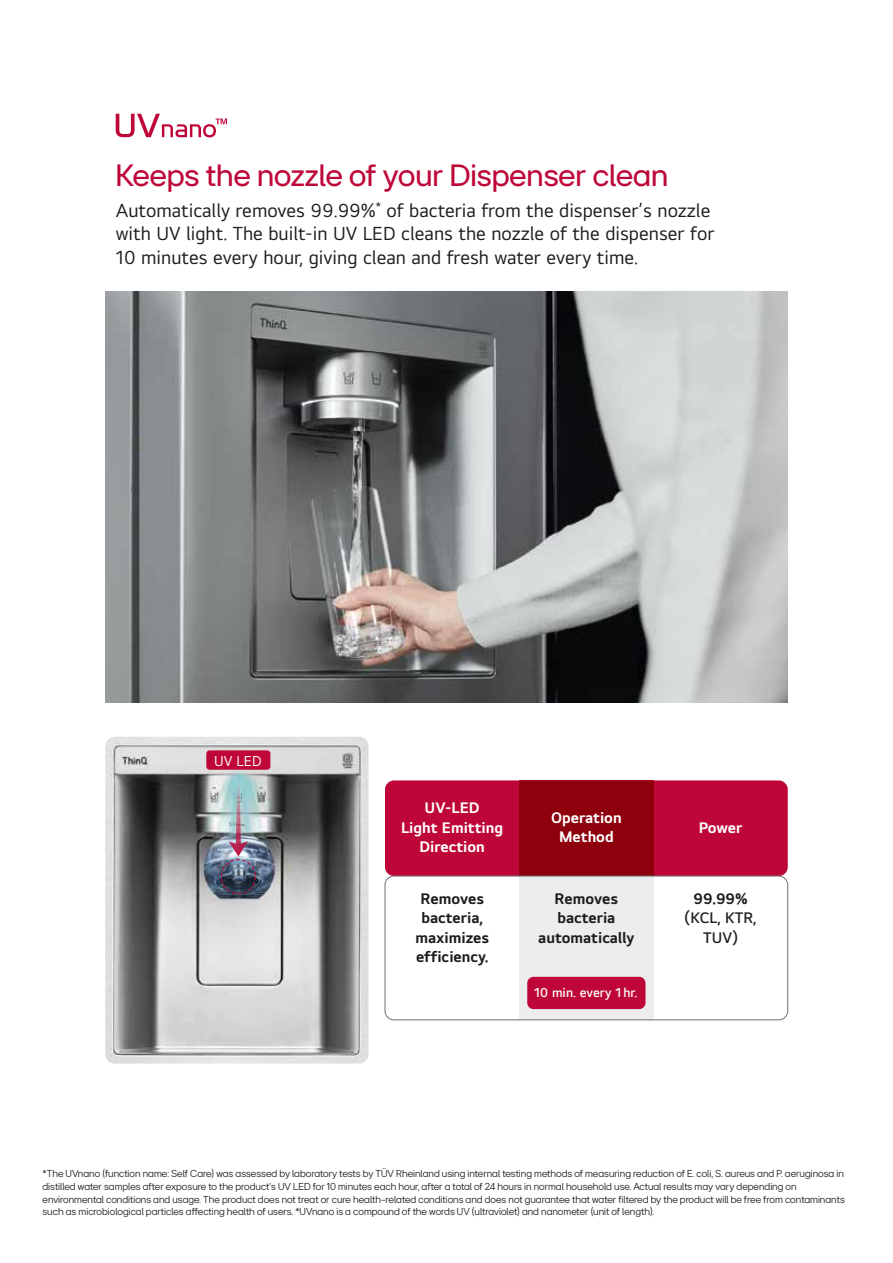
<style>
.page{position:relative;width:893px;height:1263px;background:#fff}
.page>*{position:absolute;margin:0;border:0;box-sizing:border-box;transform-origin:0 0}
.t1{font:32.1px "LGEI Headline";color:#be0738}
.t2{font:19.5px/23.4px "LGEI Text Rg TTF";color:#1d1d1b}
.t3{font:15.75px/19.4px "LGEI Text Bd TTF";color:#1d1d1b;text-align:center}
.t4{font:15.75px/19.4px "LGEI Text Bd TTF";color:#fff;text-align:center}
.t5{font:15.75px/19.4px "LGEI Text Sb TTF";color:#1d1d1b;text-align:center}
.t6{font:14.7px "LGEI Text Rg TTF";color:#fff}
.t7{font:13.35px "LGEI Text Sb TTF";color:#fff}
.t8{font:300 10.5px/12.6px "LGEI Headline";color:#1d1d1b}
</style>
<div class="page">
<img style="left:105px;top:291px;width:683px;height:411px">
<svg style="left:116px;top:114px;width:111px;height:23px"></svg>
<img style="left:105px;top:737px;width:263px;height:326px">
<div style="left:206px;top:750px;width:64px;height:20px;background:#be0738;border-radius:3px"></div>
<svg style="left:229px;top:775px;width:19px;height:81px;background:#a6aeb9"></svg>
<div style="left:221px;top:859px;width:35px;height:35px;border:1px dashed #be0738;border-radius:50%"></div>
<div style="left:385px;top:780px;width:403px;height:96px;background:#be0738;border-radius:9px"></div>
<div style="left:519px;top:876px;width:134px;height:143px;background:#ededed"></div>
<div style="left:519px;top:780px;width:134px;height:96px;background:#8d000c"></div>
<div style="left:385px;top:876px;width:403px;height:144px;border:1px solid #706f6f;border-radius:9px"></div>
<div style="left:527px;top:977px;width:118px;height:32px;background:#be0738;border-radius:6px"></div>
<h1 class="t1" style="left:116px;top:156px;width:554px">Keeps the nozzle of your Dispenser clean</h1>
<h2 class="t2" style="left:116px;top:198px;width:600px">Automatically removes 99.99%<sup>*</sup> of bacteria from the dispenser’s nozzle with UV light. The built-in UV LED cleans the nozzle of the dispenser for<br>10 minutes every hour, giving clean and fresh water every time.</h2>
<h3 class="t6" style="left:214px;top:752px;width:49px">UV LED</h3>
<h3 class="t4" style="left:401px;top:798px;width:104px">UV-LED<br>Light Emitting<br>Direction</h3>
<h3 class="t4" style="left:551px;top:808px;width:72px">Operation<br>Method</h3>
<h3 class="t4" style="left:699px;top:817px;width:45px">Power</h3>
<h3 class="t3" style="left:415px;top:888px;width:75px">Removes bacteria, maximizes efficiency.</h3>
<h3 class="t3" style="left:538px;top:888px;width:98px">Removes bacteria automatically</h3>
<h3 class="t3" style="left:694px;top:888px;width:56px">99.99%</h3>
<h3 class="t5" style="left:684px;top:908px;width:74px">(KCL, KTR,<br>TUV)</h3>
<p class="t7" style="left:534px;top:984px;width:105px">10 min. every 1 hr.</p>
<p class="t8" style="left:43px;top:1167px;width:804px">*The UVnano (function name: Self Care) was assessed by laboratory tests by TÜV Rheinland using internal testing methods of measuring reduction of E. coli, S. aureus and P. aeruginosa in distilled water samples after exposure to the product’s UV LED for 10 minutes each hour, after a total of 24 hours in normal household use. Actual results may vary depending on environmental conditions and usage. The product does not treat or cure health-related conditions and does not guarantee that water filtered by the product will be free from contaminants such as microbiological particles affecting health of users. *UVnano is a compound of the words UV (ultraviolet) and nanometer (unit of length).</p>
</div>
